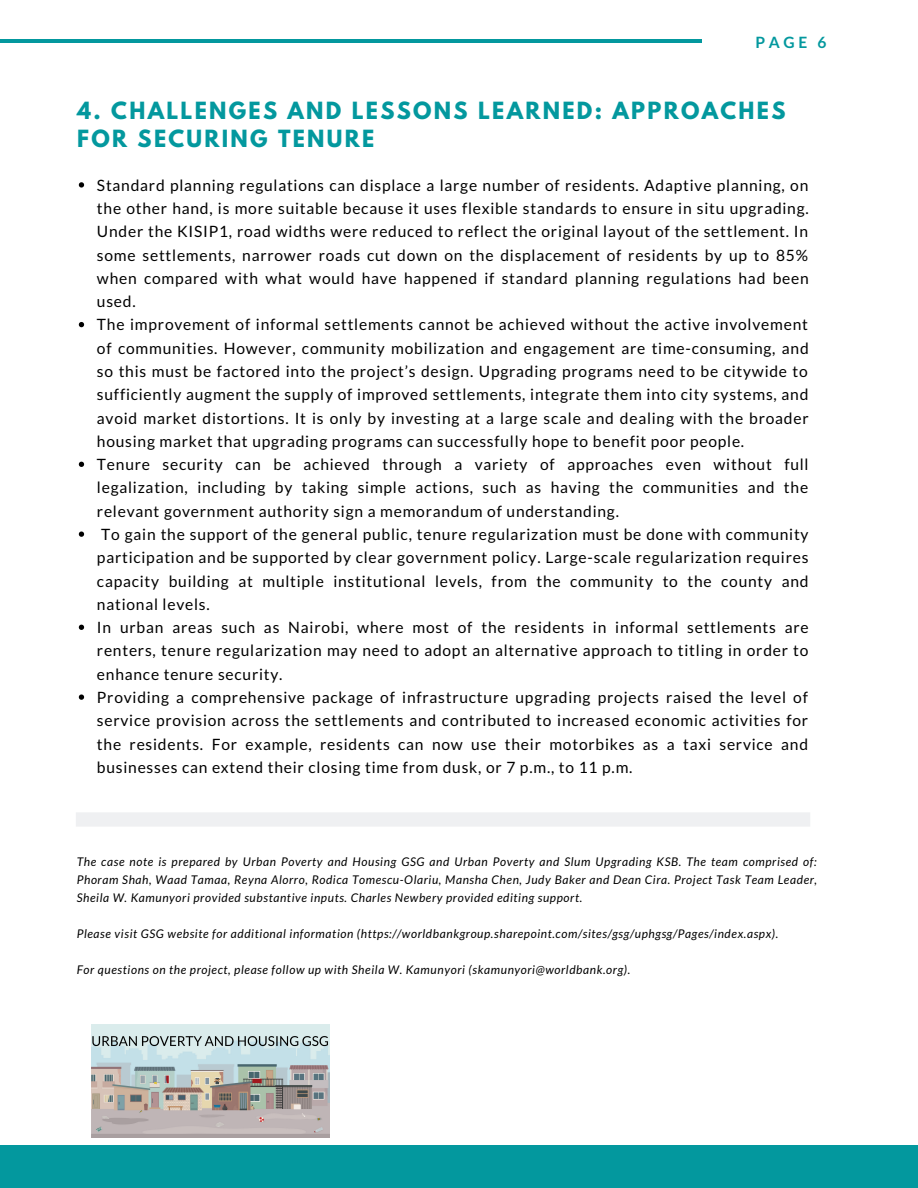
<style>
.page{position:relative;width:918px;height:1188px;background:#fff}
.page>*{position:absolute;margin:0;border:0;box-sizing:border-box;transform-origin:0 0}
.t1{font:700 21px/28.5px "League Spartan";letter-spacing:.11em;color:#03989e}
.t2{font:15.6px/23.2px "Lato";letter-spacing:.05em;color:#000}
.t3{font:700 15.6px "Lato";color:#03989e}
.t4{font:italic 12px/18px "Lato";letter-spacing:.05em;color:#000;text-align:justify}
</style>
<div class="page">
<hr style="left:0;top:40px;width:702px;height:3px;background:#03989e">
<div style="left:0;top:1146px;width:918px;height:42px;background:#03989e"></div>
<div style="left:76px;top:812px;width:734px;height:14px;background:#eff0f2"></div>
<svg style="left:79px;top:182px;width:5px;height:6px"></svg>
<svg style="left:79px;top:322px;width:5px;height:5px"></svg>
<svg style="left:79px;top:462px;width:5px;height:5px"></svg>
<svg style="left:79px;top:532px;width:5px;height:5px"></svg>
<svg style="left:79px;top:625px;width:5px;height:5px"></svg>
<svg style="left:79px;top:694px;width:5px;height:6px"></svg>
<img style="left:92px;top:1025px;width:237px;height:112px">
<p class="t3" style="left:756px;top:32px;width:72px">PAGE 6</p>
<h1 class="t1" style="left:77px;top:99px;width:710px">4. CHALLENGES AND LESSONS LEARNED: APPROACHES<br>FOR SECURING TENURE</h1>
<p class="t2" style="left:97px;top:173px;width:713px">Standard planning regulations can displace a large number of residents. Adaptive planning, on the other hand, is more suitable because it uses flexible standards to ensure in situ upgrading.<br>Under the KISIP1, road widths were reduced to reflect the original layout of the settlement. In some settlements, narrower roads cut down on the displacement of residents by up to 85% when compared with what would have happened if standard planning regulations had been used.<br>The improvement of informal settlements cannot be achieved without the active involvement of communities. However, community mobilization and engagement are time-consuming, and so this must be factored into the project’s design. Upgrading programs need to be citywide to sufficiently augment the supply of improved settlements, integrate them into city systems, and avoid market distortions. It is only by investing at a large scale and dealing with the broader housing market that upgrading programs can successfully hope to benefit poor people.<br>Tenure security can be achieved through a variety of approaches even without full legalization, including by taking simple actions, such as having the communities and the relevant government authority sign a memorandum of understanding.<br>To gain the support of the general public, tenure regularization must be done with community participation and be supported by clear government policy. Large-scale regularization requires capacity building at multiple institutional levels, from the community to the county and national levels.<br>In urban areas such as Nairobi, where most of the residents in informal settlements are renters, tenure regularization may need to adopt an alternative approach to titling in order to enhance tenure security.<br>Providing a comprehensive package of infrastructure upgrading projects raised the level of service provision across the settlements and contributed to increased economic activities for the residents. For example, residents can now use their motorbikes as a taxi service and businesses can extend their closing time from dusk, or 7 p.m., to 11 p.m.</p>
<p class="t4" style="left:77px;top:852px;width:742px">The case note is prepared by Urban Poverty and Housing GSG and Urban Poverty and Slum Upgrading KSB. The team comprised of:<br>Phoram Shah, Waad Tamaa, Reyna Alorro, Rodica Tomescu-Olariu, Mansha Chen, Judy Baker and Dean Cira. Project Task Team Leader, Sheila W. Kamunyori provided substantive inputs. Charles Newbery provided editing support.</p>
<p class="t4" style="left:77px;top:924px;width:703px">Please visit GSG website for additional information (https://worldbankgroup.sharepoint.com/sites/gsg/uphgsg/Pages/index.aspx).</p>
<p class="t4" style="left:77px;top:960px;width:555px">For questions on the project, please follow up with Sheila W. Kamunyori (skamunyori@worldbank.org).</p>
</div>
